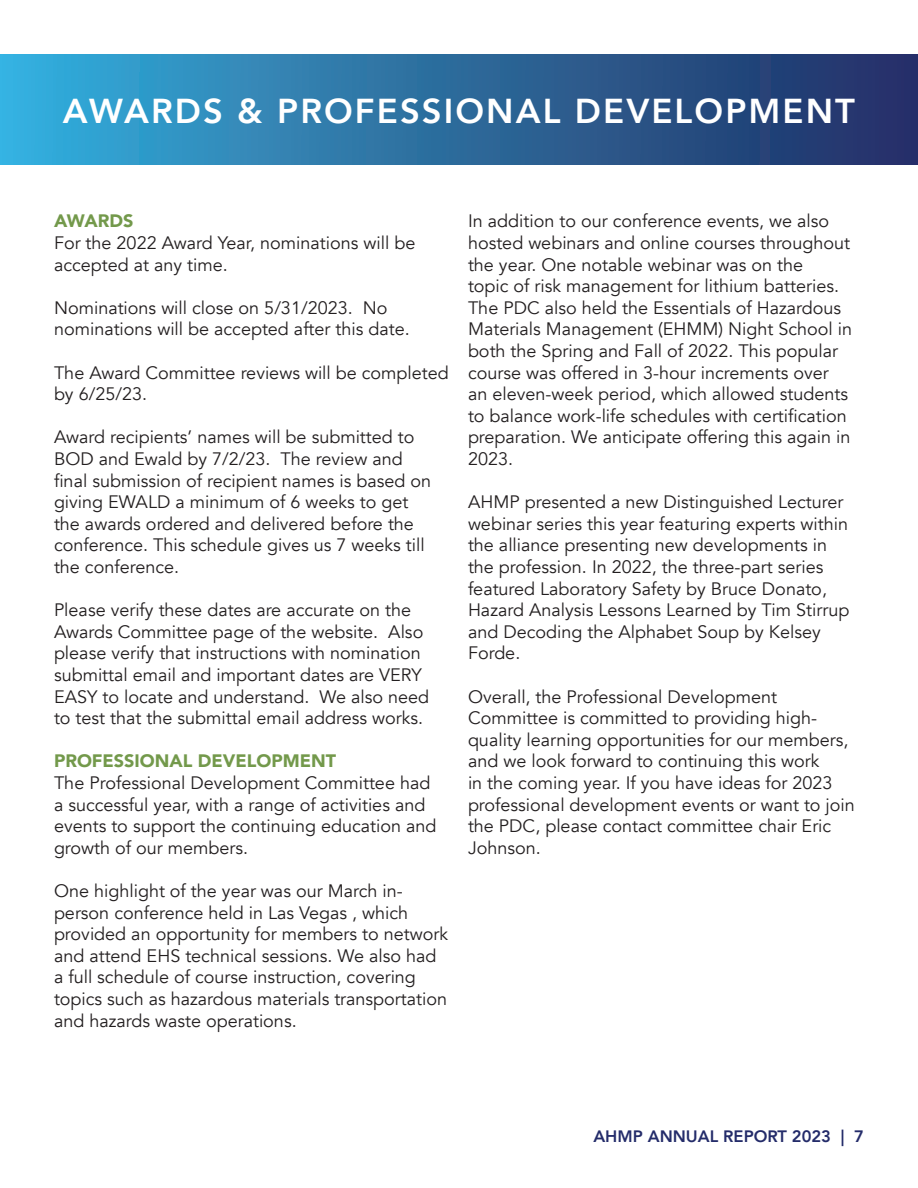
<style>
.page{position:relative;width:918px;height:1188px;background:#fff}
.page>*{position:absolute;margin:0;border:0;box-sizing:border-box;transform-origin:0 0}
.t1{font:800 34.5px "Avenir";letter-spacing:.06em;color:#fff}
.t2{font:18px/21.6px "Avenir";color:#231f20}
.t3{font:900 18px "Avenir";color:#73994b}
.t4{font:800 16.5px "Avenir";color:#242c6a}
</style>
<div class="page">
<div style="left:0;top:54px;width:918px;height:110px;background:linear-gradient(to right,#36aedb,#232b62)"></div>
<p class="t1" style="left:63px;top:84px;width:794px">AWARDS &amp; PROFESSIONAL DEVELOPMENT</p>
<p class="t3" style="left:54px;top:206px;width:81px">AWARDS</p>
<p class="t2" style="left:54px;top:232px;width:363px">For the 2022 Award Year, nominations will be accepted at any time.</p>
<p class="t2" style="left:54px;top:297px;width:357px">Nominations will close on 5/31/2023. No nominations will be accepted after this date.</p>
<p class="t2" style="left:54px;top:362px;width:396px">The Award Committee reviews will be completed by 6/25/23.</p>
<p class="t2" style="left:54px;top:427px;width:379px">Award recipients’ names will be submitted to BOD and Ewald by 7/2/23. The review and final submission of recipient names is based on giving EWALD a minimum of 6 weeks to get the awards ordered and delivered before the conference. This schedule gives us 7 weeks till the conference.</p>
<p class="t2" style="left:54px;top:600px;width:377px">Please verify these dates are accurate on the Awards Committee page of the website. Also please verify that instructions with nomination submittal email and important dates are VERY EASY to locate and understand. We also need to test that the submittal email address works.</p>
<p class="t3" style="left:54px;top:746px;width:284px">PROFESSIONAL DEVELOPMENT</p>
<p class="t2" style="left:54px;top:772px;width:384px">The Professional Development Committee had a successful year, with a range of activities and events to support the continuing education and growth of our members.</p>
<p class="t2" style="left:54px;top:880px;width:396px">One highlight of the year was our March in&shy;person conference held in Las Vegas , which provided an opportunity for members to network and attend EHS technical sessions. We also had a full schedule of course instruction, covering topics such as hazardous materials transportation and hazards waste operations.</p>
<p class="t2" style="left:468px;top:211px;width:386px">In addition to our conference events, we also hosted webinars and online courses throughout the year. One notable webinar was on the<br>topic of risk management for lithium batteries.<br>The PDC also held the Essentials of Hazardous Materials Management (EHMM) Night School in both the Spring and Fall of 2022. This popular course was offered in 3-hour increments over an eleven-week period, which allowed students to balance work-life schedules with certification preparation. We anticipate offering this again in 2023.</p>
<p class="t2" style="left:468px;top:492px;width:383px">AHMP presented a new Distinguished Lecturer webinar series this year featuring experts within the alliance presenting new developments in the profession. In 2022, the three-part series featured Laboratory Safety by Bruce Donato, Hazard Analysis Lessons Learned by Tim Stirrup and Decoding the Alphabet Soup by Kelsey Forde.</p>
<p class="t2" style="left:468px;top:686px;width:388px">Overall, the Professional Development Committee is committed to providing high&shy;quality learning opportunities for our members, and we look forward to continuing this work<br>in the coming year. If you have ideas for 2023 professional development events or want to join the PDC, please contact committee chair Eric Johnson.</p>
<p class="t4" style="left:593px;top:1123px;width:272px">AHMP ANNUAL REPORT 2023 | 7</p>
</div>
